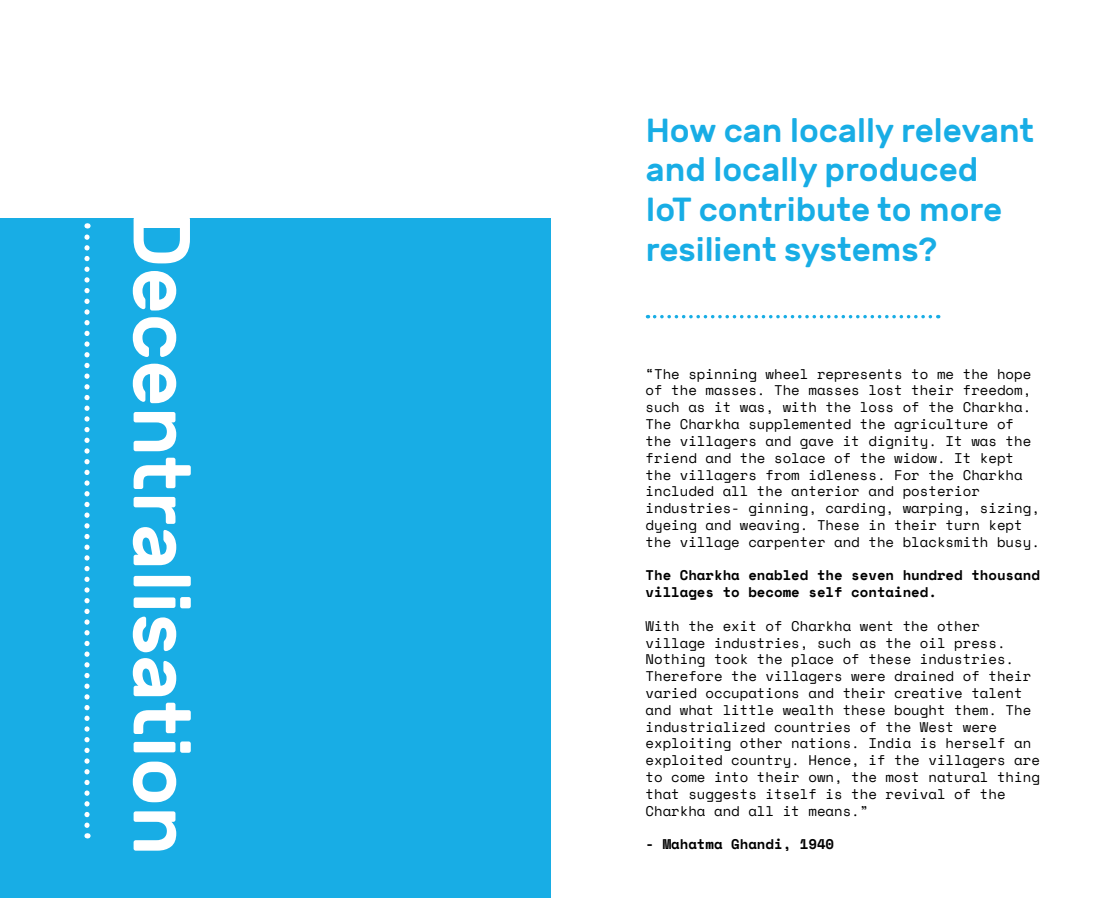
<style>
.page{position:relative;width:1102px;height:898px;background:#fff}
.page>*{position:absolute;margin:0;border:0;box-sizing:border-box;transform-origin:0 0}
.t1{font:500 80.5px "Rubik";color:#fff}
.t2{font:500 33.25px/39.9px "Rubik";color:#18ade5}
.t3{font:14px/16.8px "Space Mono";color:#000}
.t4{font:700 14px/16.8px "Space Mono";color:#000}
</style>
<div class="page">
<div style="left:0;top:218px;width:551px;height:680px;background:#18ade5"></div>
<svg style="left:84px;top:223px;width:6px;height:602px"></svg>
<svg style="left:654px;top:315px;width:284px;height:3px"></svg>
<h1 class="t1" style="left:207px;top:211px;width:646px;rotate:90deg">Decentralisation</h1>
<h2 class="t2" style="left:645px;top:111px;width:390px">How can locally relevant and locally produced<br>IoT contribute to more resilient systems?</h2>
<p class="t3" style="left:645px;top:365px;width:396px">“The spinning wheel represents to me the hope of the masses. The masses lost their freedom, such as it was, with the loss of the Charkha.<br>The Charkha supplemented the agriculture of the villagers and gave it dignity. It was the friend and the solace of the widow. It kept the villagers from idleness. For the Charkha included all the anterior and posterior industries- ginning, carding, warping, sizing, dyeing and weaving. These in their turn kept the village carpenter and the blacksmith busy.</p>
<p class="t4" style="left:645px;top:566px;width:396px">The Charkha enabled the seven hundred thousand villages to become self contained.</p>
<p class="t3" style="left:645px;top:617px;width:396px">With the exit of Charkha went the other village industries, such as the oil press.<br>Nothing took the place of these industries.<br>Therefore the villagers were drained of their varied occupations and their creative talent and what little wealth these bought them. The industrialized countries of the West were exploiting other nations. India is herself an exploited country. Hence, if the villagers are to come into their own, the most natural thing that suggests itself is the revival of the Charkha and all it means.”</p>
<p class="t4" style="left:645px;top:835px;width:190px">- Mahatma Ghandi, 1940</p>
</div>
